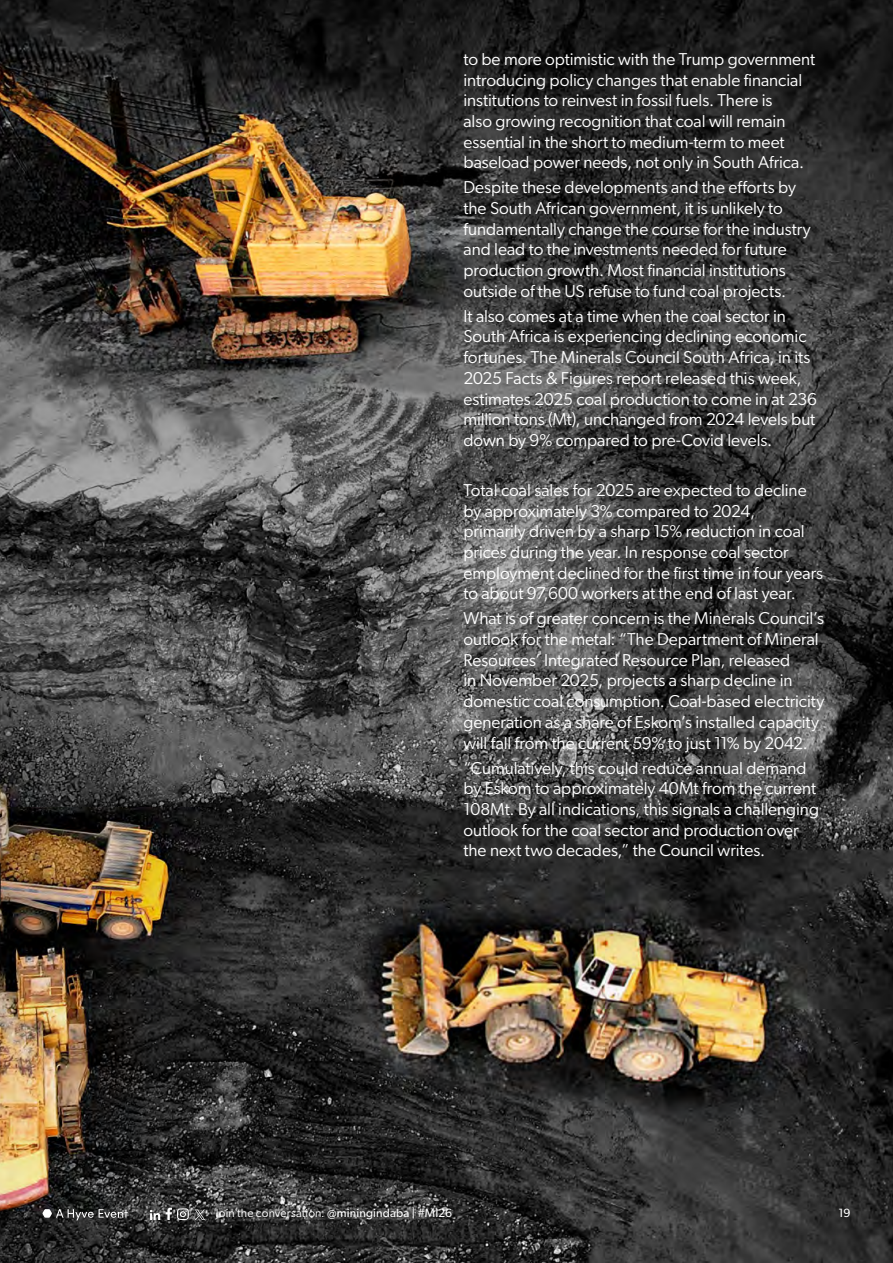
<style>
.page{position:relative;width:893px;height:1263px;background:#fff}
.page>*{position:absolute;margin:0;border:0;box-sizing:border-box;transform-origin:0 0}
.t1{font:17.25px/20.7px "Gibson";letter-spacing:-.005em;color:#fff}
.t2{font:12px "Gibson";letter-spacing:.01em;color:#fff}
.t3{font:12px "Gibson";color:#fff}
.s1{font-style:inherit}
</style>
<div class="page">
<img style="left:0;top:0;width:893px;height:1263px">
<svg style="left:150px;top:1210px;width:10px;height:10px"></svg>
<svg style="left:166px;top:1208px;width:23px;height:12px"></svg>
<svg style="left:195px;top:1209px;width:10px;height:11px"></svg>
<svg style="left:42px;top:1209px;width:86px;height:11px"></svg>
<p class="t1" style="left:463px;top:48px;width:353px">to be more optimistic with the Trump government introducing policy changes that enable financial institutions to reinvest in fossil fuels. There is<br>also growing recognition that coal will remain essential in the short to medium-term to meet baseload power needs, not only in South Africa.</p>
<p class="t1" style="left:463px;top:177px;width:349px">Despite these developments and the efforts by the South African government, it is unlikely to fundamentally change the course for the industry and lead to the investments needed for future production growth. Most financial institutions outside of the US refuse to fund coal projects.</p>
<p class="t1" style="left:463px;top:305px;width:355px">It also comes at a time when the coal sector in South Africa is experiencing declining economic fortunes. The Minerals Council South Africa, in its 2025 Facts &amp; Figures report released this week, estimates 2025 coal production to come in at 236 million tons (Mt), unchanged from 2024 levels but down by 9% compared to pre-Covid levels.</p>
<p class="t1" style="left:463px;top:479px;width:361px">Total coal sales for 2025 are expected to decline by approximately 3% compared to 2024,<br>primarily driven by a sharp 15% reduction in coal prices during the year. In response coal sector employment declined for the first time in four years to about 97,600 workers at the end of last year.</p>
<p class="t1" style="left:463px;top:608px;width:362px">What is of greater concern is the Minerals Council’s outlook for the metal: “The Department of Mineral Resources’ Integrated Resource Plan, released<br>in November 2025, projects a sharp decline in domestic coal consumption. Coal-based electricity generation as a share of Eskom’s installed capacity will fall from the current 59% to just 11% by 2042.</p>
<p class="t1" style="left:463px;top:757px;width:357px">“Cumulatively, this could reduce annual demand by Eskom to approximately 40Mt from the current 108Mt. By all indications, this signals a challenging outlook for the coal sector and production over the next two decades,” the Council writes.</p>
<p class="t2" style="left:216px;top:1206px;width:238px">Join the conversation: <span class="s1">@miningindaba | #MI26</span></p>
<p class="t3" style="left:838px;top:1206px;width:14px">19</p>
</div>
